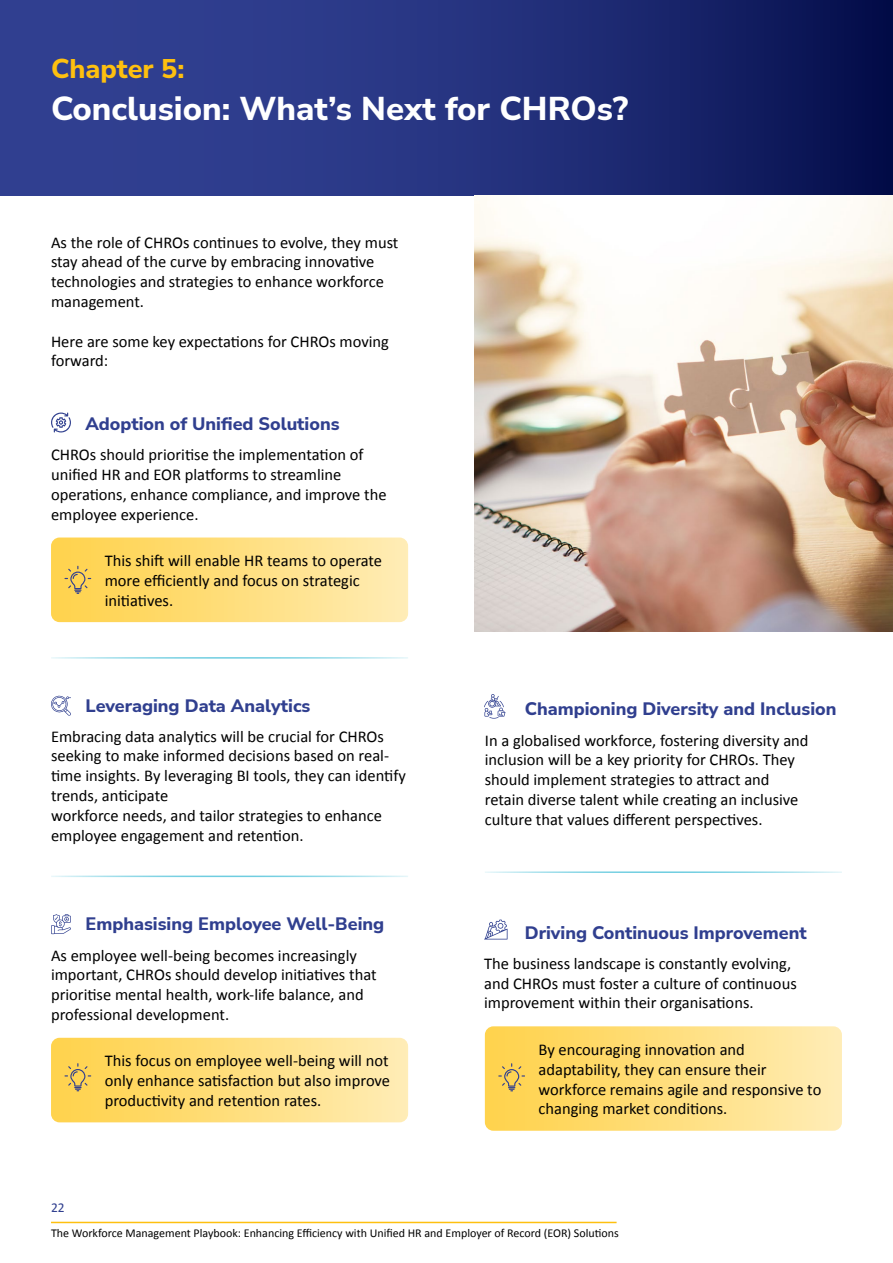
<style>
.page{position:relative;width:893px;height:1263px;background:#fff}
.page>*{position:absolute;margin:0;border:0;box-sizing:border-box;transform-origin:0 0}
.t1{font:800 33px "Nunito Sans";color:#fff}
.t2{font:800 27px "Nunito Sans";color:#fec00f}
.t3{font:800 18px "Nunito Sans";color:#303f8f}
.t4{font:16.5px/19.8px "Calibri";color:#000}
.t5{font:13.5px "Calibri";color:#303f8f}
.t6{font:12px "Calibri";color:#000}
</style>
<div class="page">
<hr style="left:51px;top:1222px;width:566px;height:1px;background:#fec00f">
<div style="left:0;top:0;width:893px;height:196px;background:linear-gradient(to right,#39499e,#0b1656)"></div>
<img style="left:475px;top:196px;width:418px;height:435px">
<div style="left:485px;top:1026px;width:357px;height:105px;background:linear-gradient(to right,#ffd147,#ffecb4);border-radius:9px"></div>
<svg style="left:498px;top:1063px;width:27px;height:28px"></svg>
<svg style="left:484px;top:919px;width:24px;height:20px"></svg>
<svg style="left:484px;top:694px;width:21px;height:25px"></svg>
<svg style="left:51px;top:695px;width:20px;height:21px"></svg>
<div style="left:51px;top:537px;width:357px;height:85px;background:linear-gradient(to right,#ffd147,#ffecb3);border-radius:9px"></div>
<svg style="left:51px;top:412px;width:20px;height:20px"></svg>
<svg style="left:65px;top:566px;width:26px;height:28px"></svg>
<div style="left:51px;top:1038px;width:357px;height:84px;background:linear-gradient(to right,#ffd147,#ffecb4);border-radius:9px"></div>
<svg style="left:51px;top:914px;width:20px;height:20px"></svg>
<svg style="left:65px;top:1063px;width:26px;height:28px"></svg>
<hr style="left:51px;top:657px;width:357px;height:2px;background:#6ecde0">
<hr style="left:51px;top:875px;width:357px;height:2px;background:#6ecde0">
<hr style="left:485px;top:871px;width:357px;height:2px;background:#6ecde0">
<h2 class="t2" style="left:51px;top:50px;width:135px">Chapter 5:</h2>
<h1 class="t1" style="left:51px;top:85px;width:579px">Conclusion: What’s Next for CHROs?</h1>
<p class="t4" style="left:51px;top:232px;width:349px">As the role of CHROs continues to evolve, they must stay ahead of the curve by embracing innovative technologies and strategies to enhance workforce management.</p>
<p class="t4" style="left:51px;top:331px;width:340px">Here are some key expectations for CHROs moving forward:</p>
<p class="t3" style="left:85px;top:411px;width:256px">Adoption of Unified Solutions</p>
<p class="t4" style="left:51px;top:444px;width:337px">CHROs should prioritise the implementation of unified HR and EOR platforms to streamline operations, enhance compliance, and improve the employee experience.</p>
<p class="t4" style="left:105px;top:550px;width:279px">This shift will enable HR teams to operate more efficiently and focus on strategic initiatives.</p>
<p class="t3" style="left:85px;top:693px;width:226px">Leveraging Data Analytics</p>
<p class="t4" style="left:51px;top:726px;width:356px">Embracing data analytics will be crucial for CHROs seeking to make informed decisions based on real&shy;time insights. By leveraging BI tools, they can identify trends, anticipate<br>workforce needs, and tailor strategies to enhance employee engagement and retention.</p>
<p class="t3" style="left:85px;top:911px;width:300px">Emphasising Employee Well-Being</p>
<p class="t4" style="left:51px;top:945px;width:327px">As employee well-being becomes increasingly important, CHROs should develop initiatives that prioritise mental health, work-life balance, and professional development.</p>
<p class="t4" style="left:105px;top:1051px;width:287px;text-align:justify">This focus on employee well-being will not only enhance satisfaction but also improve productivity and retention rates.</p>
<p class="t3" style="left:525px;top:696px;width:313px">Championing Diversity and Inclusion</p>
<p class="t4" style="left:485px;top:730px;width:325px">In a globalised workforce, fostering diversity and inclusion will be a key priority for CHROs. They should implement strategies to attract and retain diverse talent while creating an inclusive culture that values different perspectives.</p>
<p class="t3" style="left:525px;top:920px;width:283px">Driving Continuous Improvement</p>
<p class="t4" style="left:484px;top:953px;width:314px">The business landscape is constantly evolving, and CHROs must foster a culture of continuous improvement within their organisations.</p>
<p class="t4" style="left:538px;top:1039px;width:284px">By encouraging innovation and adaptability, they can ensure their workforce remains agile and responsive to changing market conditions.</p>
<p class="t5" style="left:51px;top:1198px;width:15px">22</p>
<p class="t6" style="left:51px;top:1224px;width:569px">The Workforce Management Playbook: Enhancing Efficiency with Unified HR and Employer of Record (EOR) Solutions</p>
</div>
